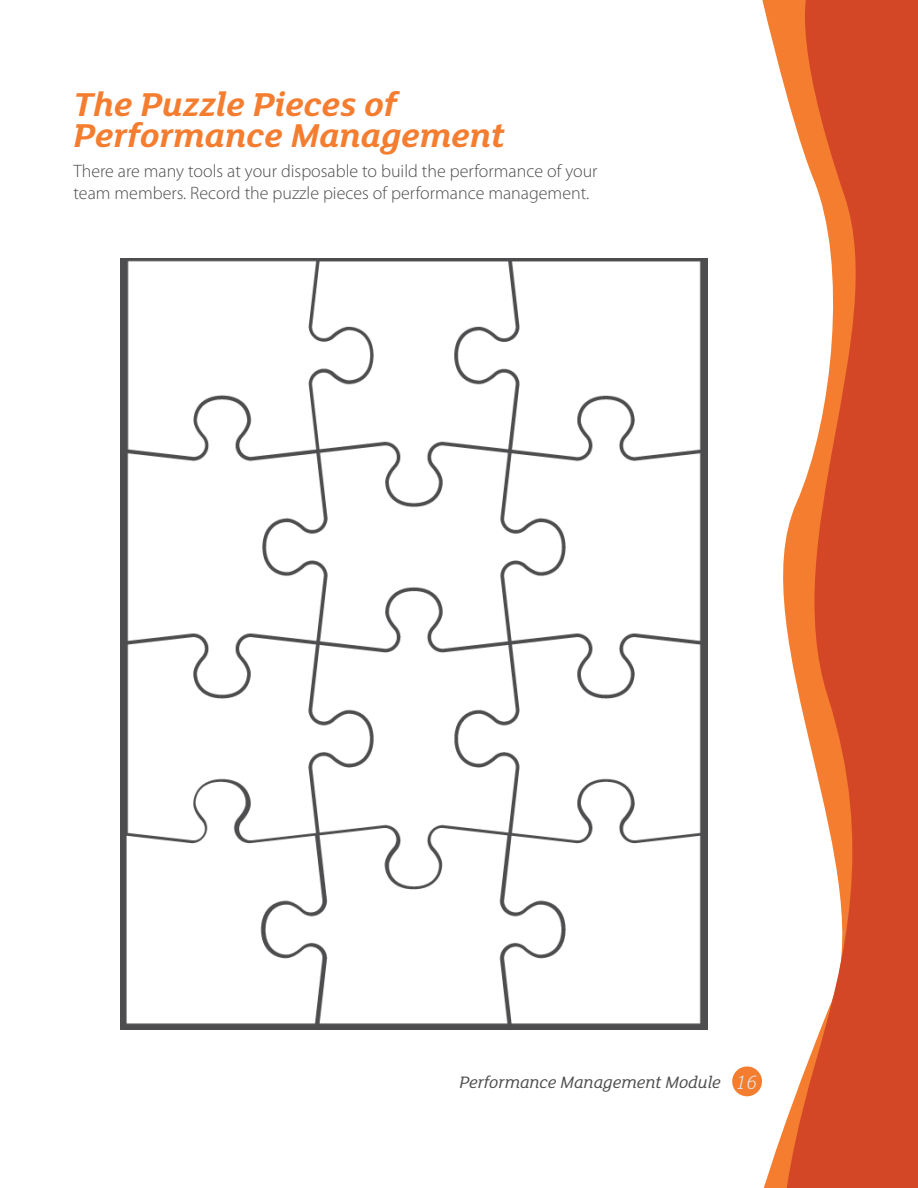
<style>
.page{position:relative;width:918px;height:1188px;background:#fff}
.page>*{position:absolute;margin:0;border:0;box-sizing:border-box;transform-origin:0 0}
.t1{font:italic 700 36px/31.5px "FS Lola";color:#f47d30}
.t2{font:300 18px/21.6px "Myriad Pro";color:#4d4d4f}
.t3{font:italic 18px "FS Lola";color:#4d4d4f}
.s1{font-weight:300;font-size:21px;color:#e6e7e8}
</style>
<div class="page">
<svg style="left:741px;top:0;width:37px;height:1188px"></svg>
<svg style="left:778px;top:0;width:140px;height:1188px;fill:#d34727"></svg>
<div style="left:732px;top:1067px;width:30px;height:29px;background:#f47d30;border-radius:50%"></div>
<img style="left:120px;top:245px;width:642px;height:794px">
<h1 class="t1" style="left:74px;top:87px;width:433px">The Puzzle Pieces of<br>Performance Management</h1>
<p class="t2" style="left:74px;top:160px;width:526px">There are many tools at your disposable to build the performance of your team members. Record the puzzle pieces of performance management.</p>
<p class="t3" style="left:459px;top:1071px;width:299px">Performance Management Module <span class="s1">16</span></p>
</div>
